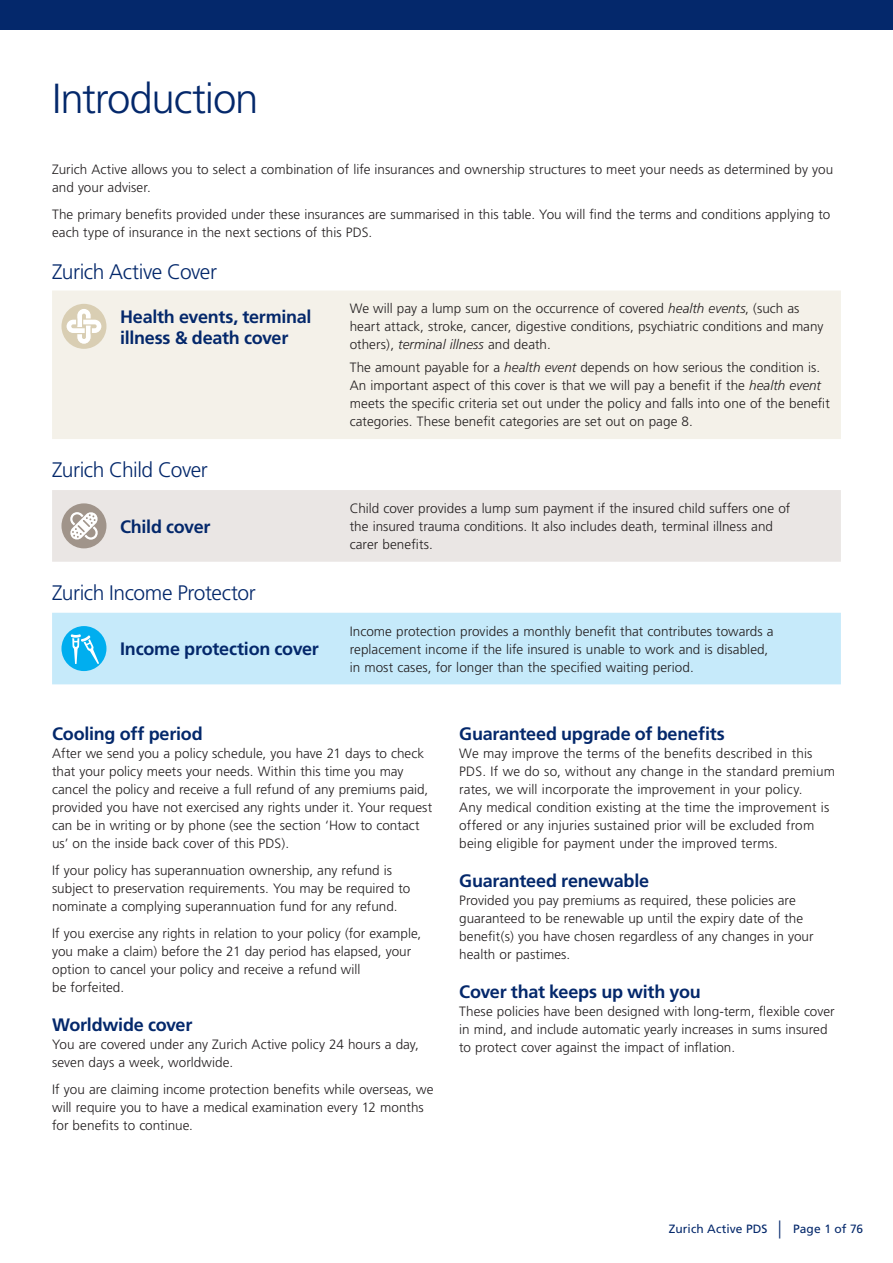
<style>
.page{position:relative;width:893px;height:1263px;background:#fff}
.page>*{position:absolute;margin:0;border:0;box-sizing:border-box;transform-origin:0 0}
.t1{font:300 42px "Frutiger";letter-spacing:-.03em;color:#04286b}
.t2{font:300 21px "Frutiger";letter-spacing:-.025em;color:#04286b}
.t3{font:700 18px/21px "Frutiger";letter-spacing:-.015em;color:#04286b}
.t4{font:300 13.5px/18px "Frutiger";letter-spacing:.005em;color:#231f20}
.t5{font:12px "Frutiger";letter-spacing:.005em;color:#04286b}
.s1{font-style:italic}
.s2{font-size:18px}
</style>
<div class="page">
<div style="left:0;top:0;width:893px;height:30px;background:#04286b"></div>
<div style="left:52px;top:290px;width:789px;height:149px;background:#f4f1e9"></div>
<div style="left:52px;top:490px;width:789px;height:72px;background:#eae6e4"></div>
<div style="left:52px;top:613px;width:789px;height:71px;background:#c6eafa"></div>
<div style="left:61px;top:304px;width:45px;height:45px;background:#d9ceb3;border-radius:50%"></div>
<svg style="left:65px;top:308px;width:38px;height:37px"></svg>
<div style="left:61px;top:503px;width:45px;height:45px;background:#a0948a;border-radius:50%"></div>
<svg style="left:70px;top:512px;width:28px;height:28px"></svg>
<div style="left:61px;top:626px;width:45px;height:45px;background:#00aeef;border-radius:50%"></div>
<svg style="left:71px;top:634px;width:28px;height:30px"></svg>
<h1 class="t1" style="left:52px;top:75px;width:208px">Introduction</h1>
<p class="t4" style="left:52px;top:160px;width:783px">Zurich Active allows you to select a combination of life insurances and ownership structures to meet your needs as determined by you and your adviser.</p>
<p class="t4" style="left:52px;top:205px;width:780px">The primary benefits provided under these insurances are summarised in this table. You will find the terms and conditions applying to each type of insurance in the next sections of this PDS.</p>
<h2 class="t2" style="left:52px;top:259px;width:166px">Zurich Active Cover</h2>
<h3 class="t3" style="left:120px;top:306px;width:193px">Health events, terminal illness &amp; death cover</h3>
<p class="t4" style="left:350px;top:300px;width:475px">We will pay a lump sum on the occurrence of covered <span class="s1">health events</span>, (such as heart attack, stroke, cancer, digestive conditions, psychiatric conditions and many others), <span class="s1">terminal illness</span> and death.</p>
<p class="t4" style="left:350px;top:359px;width:482px">The amount payable for a <span class="s1">health event</span> depends on how serious the condition is.<br>An important aspect of this cover is that we will pay a benefit if the <span class="s1">health event </span>meets the specific criteria set out under the policy and falls into one of the benefit categories. These benefit categories are set out on page 8.</p>
<h2 class="t2" style="left:52px;top:458px;width:157px">Zurich Child Cover</h2>
<h3 class="t3" style="left:120px;top:516px;width:92px">Child cover</h3>
<h2 class="t2" style="left:52px;top:581px;width:205px">Zurich Income Protector</h2>
<h3 class="t3" style="left:120px;top:639px;width:200px">Income protection cover</h3>
<p class="t4" style="left:350px;top:499px;width:442px">Child cover provides a lump sum payment if the insured child suffers one of the insured trauma conditions. It also includes death, terminal illness and carer benefits.</p>
<p class="t4" style="left:350px;top:622px;width:425px">Income protection provides a monthly benefit that contributes towards a replacement income if the life insured is unable to work and is disabled, in most cases, for longer than the specified waiting period.</p>
<h3 class="t3" style="left:52px;top:724px;width:152px">Cooling off period</h3>
<p class="t4" style="left:52px;top:745px;width:382px">After we send you a policy schedule, you have 21 days to check that your policy meets your needs. Within this time you may cancel the policy and receive a full refund of any premiums paid, provided you have not exercised any rights under it. Your request can be in writing or by phone (see the section ‘How to contact us’ on the inside back cover of this PDS).</p>
<p class="t4" style="left:52px;top:862px;width:360px">If your policy has superannuation ownership, any refund is subject to preservation requirements. You may be required to nominate a complying superannuation fund for any refund.</p>
<p class="t4" style="left:52px;top:925px;width:371px">If you exercise any rights in relation to your policy (for example, you make a claim) before the 21 day period has elapsed, your option to cancel your policy and receive a refund will<br>be forfeited.</p>
<h3 class="t3" style="left:52px;top:1015px;width:142px">Worldwide cover</h3>
<p class="t4" style="left:52px;top:1036px;width:368px">You are covered under any Zurich Active policy 24 hours a day, seven days a week, worldwide.</p>
<p class="t4" style="left:52px;top:1081px;width:383px">If you are claiming income protection benefits while overseas, we will require you to have a medical examination every 12 months for benefits to continue.</p>
<h3 class="t3" style="left:459px;top:724px;width:267px">Guaranteed upgrade of benefits</h3>
<p class="t4" style="left:459px;top:745px;width:377px">We may improve the terms of the benefits described in this PDS. If we do so, without any change in the standard premium rates, we will incorporate the improvement in your policy.<br>Any medical condition existing at the time the improvement is offered or any injuries sustained prior will be excluded from being eligible for payment under the improved terms.</p>
<h3 class="t3" style="left:459px;top:871px;width:191px">Guaranteed renewable</h3>
<p class="t4" style="left:459px;top:892px;width:356px">Provided you pay premiums as required, these policies are guaranteed to be renewable up until the expiry date of the benefit(s) you have chosen regardless of any changes in your health or pastimes.</p>
<h3 class="t3" style="left:459px;top:982px;width:243px">Cover that keeps up with you</h3>
<p class="t4" style="left:459px;top:1003px;width:377px">These policies have been designed with long-term, flexible cover in mind, and include automatic yearly increases in sums insured to protect cover against the impact of inflation.</p>
<p class="t5" style="left:669px;top:1222px;width:196px">Zurich Active PDS <span class="s2">|</span> Page 1 of 76</p>
</div>
